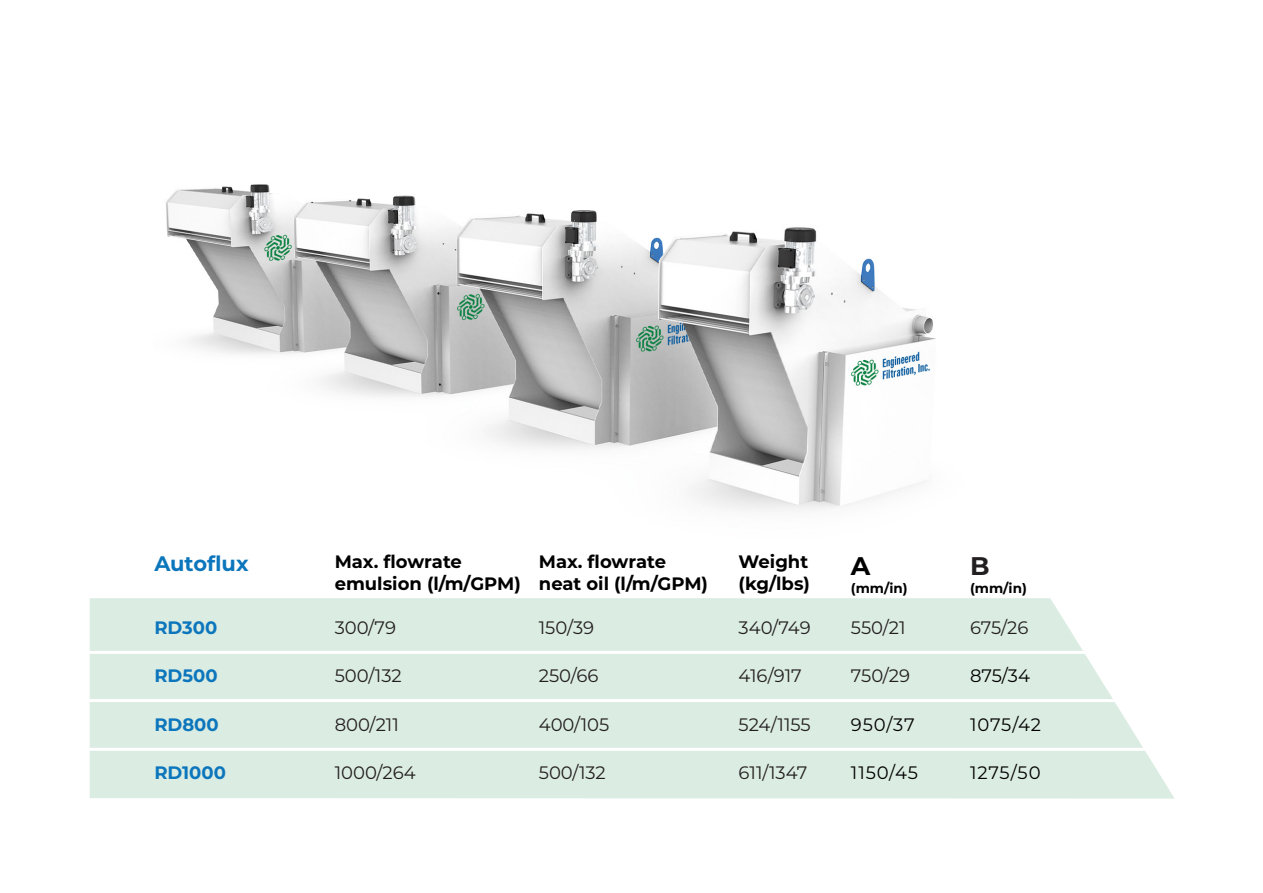
<style>
.page{position:relative;width:1263px;height:893px;background:#fff}
.page>*{position:absolute;margin:0;border:0;box-sizing:border-box;transform-origin:0 0}
.Paragrafo_dopo_titolo{font:700 25.5px "Montserrat";color:#000}
.Paragrafo_dopo_titolo-2{font:700 25.5px "Montserrat";color:#231f20}
.Paragrafo_dopo_titolo-3{font:700 21px "Montserrat";color:#0c76bc}
.Paragrafo_dopo_titolo-4{font:18px "Montserrat";color:#231f20}
.Paragrafo_dopo_titolo-5{font:700 18px "Montserrat";color:#000}
.Paragrafo_dopo_titolo-6{font:18px "Montserrat";letter-spacing:.045em;color:#000}
.Paragrafo_dopo_titolo-7{font:700 18px "Montserrat";color:#0c76bc}
.Paragrafo_dopo_titolo-8{font:700 13.5px "Montserrat";color:#000}
</style>
<div class="page">
<div style="left:90px;top:598px;width:1085px;height:201px;background:#dbece2"></div>
<hr style="left:82px;top:651px;width:1093px;height:3px;background:#fff">
<hr style="left:82px;top:699px;width:1093px;height:3px;background:#fff">
<hr style="left:82px;top:748px;width:1093px;height:3px;background:#fff">
<img style="left:166px;top:184px;width:770px;height:327px">
<p class="Paragrafo_dopo_titolo-3" style="left:154px;top:548px;width:96px">Autoflux</p>
<p class="Paragrafo_dopo_titolo-5" style="left:335px;top:549px;width:129px">Max. flowrate</p>
<p class="Paragrafo_dopo_titolo-5" style="left:335px;top:570px;width:188px">emulsion (l/m/GPM)</p>
<p class="Paragrafo_dopo_titolo-5" style="left:539px;top:549px;width:129px">Max. flowrate</p>
<p class="Paragrafo_dopo_titolo-5" style="left:539px;top:570px;width:171px">neat oil (l/m/GPM)</p>
<p class="Paragrafo_dopo_titolo-5" style="left:739px;top:549px;width:71px">Weight</p>
<p class="Paragrafo_dopo_titolo-5" style="left:739px;top:570px;width:73px">(kg/lbs)</p>
<p class="Paragrafo_dopo_titolo" style="left:851px;top:548px;width:21px">A</p>
<p class="Paragrafo_dopo_titolo-8" style="left:851px;top:578px;width:58px">(mm/in)</p>
<p class="Paragrafo_dopo_titolo-2" style="left:970px;top:548px;width:21px">B</p>
<p class="Paragrafo_dopo_titolo-8" style="left:970px;top:578px;width:58px">(mm/in)</p>
<p class="Paragrafo_dopo_titolo-7" style="left:154px;top:614px;width:64px">RD300</p>
<p class="Paragrafo_dopo_titolo-4" style="left:335px;top:615px;width:63px">300/79</p>
<p class="Paragrafo_dopo_titolo-4" style="left:539px;top:615px;width:57px">150/39</p>
<p class="Paragrafo_dopo_titolo-4" style="left:739px;top:615px;width:74px">340/749</p>
<p class="Paragrafo_dopo_titolo-4" style="left:851px;top:615px;width:56px">550/21</p>
<p class="Paragrafo_dopo_titolo-4" style="left:970px;top:615px;width:60px">675/26</p>
<p class="Paragrafo_dopo_titolo-7" style="left:154px;top:663px;width:65px">RD500</p>
<p class="Paragrafo_dopo_titolo-4" style="left:335px;top:663px;width:69px">500/132</p>
<p class="Paragrafo_dopo_titolo-4" style="left:539px;top:663px;width:61px">250/66</p>
<p class="Paragrafo_dopo_titolo-4" style="left:739px;top:663px;width:65px">416/917</p>
<p class="Paragrafo_dopo_titolo-4" style="left:851px;top:663px;width:61px">750/29</p>
<p class="Paragrafo_dopo_titolo-6" style="left:970px;top:663px;width:62px">875/34</p>
<p class="Paragrafo_dopo_titolo-7" style="left:154px;top:711px;width:66px">RD800</p>
<p class="Paragrafo_dopo_titolo-4" style="left:335px;top:712px;width:66px">800/211</p>
<p class="Paragrafo_dopo_titolo-4" style="left:539px;top:712px;width:72px">400/105</p>
<p class="Paragrafo_dopo_titolo-4" style="left:739px;top:712px;width:74px">524/1155</p>
<p class="Paragrafo_dopo_titolo-6" style="left:851px;top:712px;width:65px">950/37</p>
<p class="Paragrafo_dopo_titolo-6" style="left:970px;top:712px;width:72px">1075/42</p>
<p class="Paragrafo_dopo_titolo-7" style="left:154px;top:760px;width:73px">RD1000</p>
<p class="Paragrafo_dopo_titolo-4" style="left:335px;top:761px;width:82px">1000/264</p>
<p class="Paragrafo_dopo_titolo-4" style="left:539px;top:761px;width:69px">500/132</p>
<p class="Paragrafo_dopo_titolo-4" style="left:739px;top:761px;width:70px">611/1347</p>
<p class="Paragrafo_dopo_titolo-6" style="left:851px;top:761px;width:68px">1150/45</p>
<p class="Paragrafo_dopo_titolo-6" style="left:970px;top:761px;width:72px">1275/50</p>
</div>
